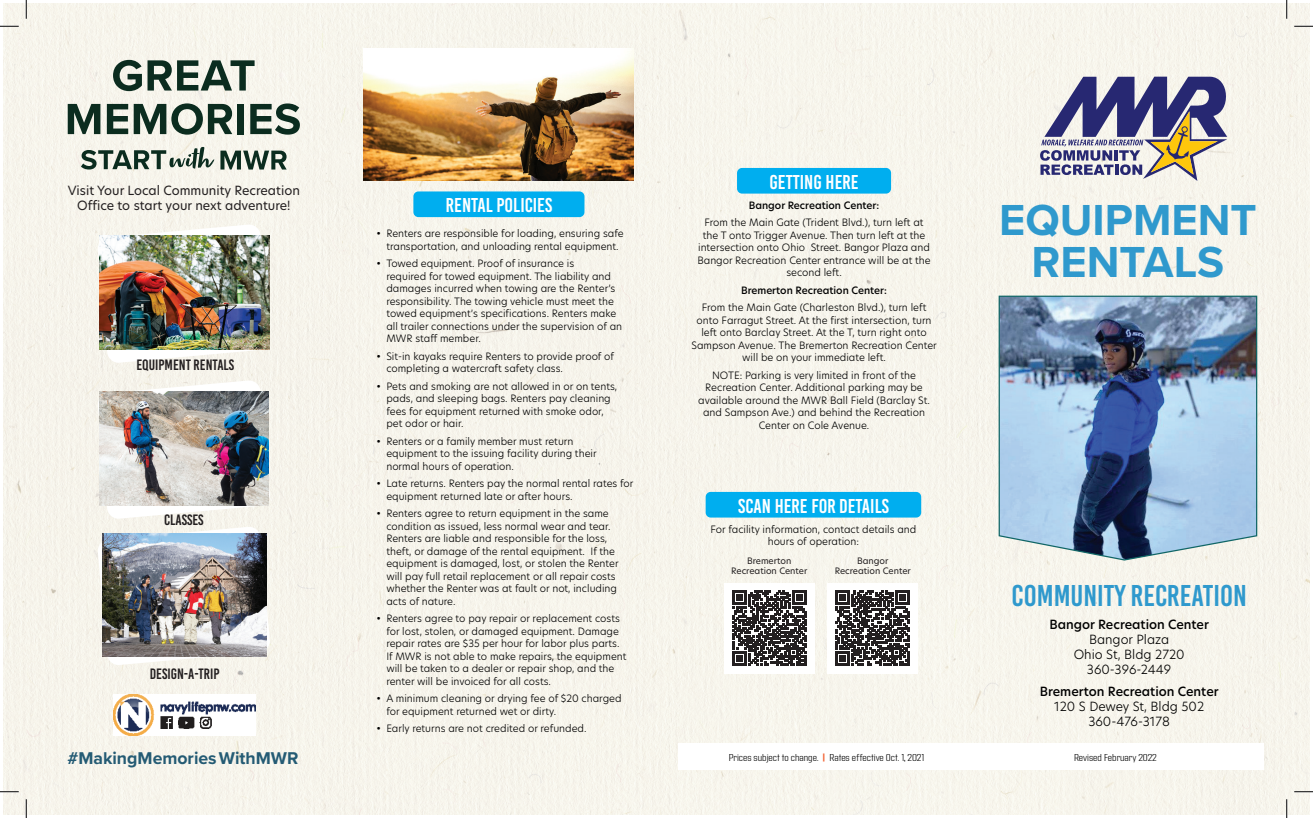
<style>
.page{position:relative;width:1313px;height:818px;background:#fff}
.page>*{position:absolute;margin:0;border:0;box-sizing:border-box;transform-origin:0 0}
.t1{font:700 45px/42.5px "Proxima Nova";color:#2f99cd;text-align:center}
.t2{font:30px "Bebas Kai";color:#2f99cd}
.t3{font:20px "Bebas Kai";color:#fff}
.t4{font:700 17.62px "Proxima Nova";color:#245b74}
.t5{font:15px "Bebas Kai";color:#231f20}
.t6{font:300 12.5px/15px "Hero New";color:#000;text-align:center}
.t7{font:12.5px/15px "Hero New";color:#231f20;text-align:center}
.t8{font:500 12.5px "Hero New";color:#000}
.t9{font:300 10px/12.5px "Hero New";color:#000}
.t10{font:300 10px "Address Sans Pro";color:#000}
.t11{font:500 10px "Hero New";color:#000}
.t12{font:8.75px/10.5px "Hero New";color:#231f20;text-align:center}
.s1{font-weight:700;color:#f26638}
</style>
<div class="page">
<div style="left:4px;top:4px;width:1305px;height:810px;background:#f7f5ec"></div>
<div style="left:705px;top:492px;width:216px;height:25px;background:#00aeef;border-radius:5px"></div>
<div style="left:678px;top:743px;width:585px;height:26px;background:#fff"></div>
<img style="left:364px;top:49px;width:270px;height:132px">
<svg style="left:1040px;top:77px;width:187px;height:104px;background:#9894a7"></svg>
<img style="left:998px;top:295px;width:259px;height:266px">
<svg style="left:113px;top:60px;width:142px;height:31px;background:#829187"></svg>
<svg style="left:68px;top:104px;width:32px;height:30px"></svg>
<svg style="left:107px;top:104px;width:21px;height:30px"></svg>
<svg style="left:134px;top:103px;width:98px;height:32px;background:#7b8b80"></svg>
<div style="left:237px;top:104px;width:7px;height:30px;background:#0b2c1f"></div>
<svg style="left:250px;top:103px;width:50px;height:32px;background:#76877c"></svg>
<svg style="left:81px;top:147px;width:133px;height:22px;background:#a0aaa0"></svg>
<svg style="left:220px;top:151px;width:67px;height:18px"></svg>
<svg style="left:97px;top:224px;width:173px;height:139px"></svg>
<img style="left:100px;top:236px;width:170px;height:113px">
<svg style="left:97px;top:526px;width:173px;height:139px"></svg>
<img style="left:103px;top:533px;width:163px;height:123px">
<svg style="left:97px;top:380px;width:173px;height:139px"></svg>
<img style="left:100px;top:392px;width:169px;height:113px">
<img style="left:113px;top:695px;width:143px;height:40px">
<div style="left:724px;top:583px;width:90px;height:90px;background:#fff"></div>
<svg style="left:732px;top:591px;width:74px;height:74px"></svg>
<div style="left:827px;top:583px;width:90px;height:90px;background:#fff"></div>
<svg style="left:835px;top:591px;width:74px;height:74px"></svg>
<div style="left:737px;top:168px;width:154px;height:25px;background:#00aeef;border-radius:5px"></div>
<div style="left:413px;top:191px;width:171px;height:26px;background:#00aeef;border-radius:5px"></div>
<svg style="left:0;top:25px;width:19px;height:2px"></svg>
<svg style="left:1294px;top:25px;width:18px;height:2px"></svg>
<svg style="left:0;top:790px;width:19px;height:2px"></svg>
<svg style="left:1294px;top:790px;width:18px;height:2px"></svg>
<svg style="left:25px;top:0;width:2px;height:19px"></svg>
<svg style="left:25px;top:799px;width:2px;height:19px"></svg>
<svg style="left:1285px;top:0;width:2px;height:19px"></svg>
<svg style="left:1285px;top:799px;width:2px;height:19px"></svg>
<p class="t7" style="left:68px;top:183px;width:234px">Visit Your Local Community Recreation<br>Office to start your next adventure!</p>
<h3 class="t5" style="left:136px;top:357px;width:99px">EQUIPMENT RENTALS</h3>
<h3 class="t5" style="left:164px;top:511px;width:41px">CLASSES</h3>
<h3 class="t5" style="left:150px;top:665px;width:71px">DESIGN-A-TRIP</h3>
<h3 class="t4" style="left:67px;top:744px;width:232px">#MakingMemoriesWithMWR</h3>
<h3 class="t3" style="left:446px;top:194px;width:108px">RENTAL POLICIES</h3>
<p class="t9" style="left:376px;top:227px;width:249px;text-align:center">• Renters are responsible for loading, ensuring safe transportation, and unloading rental equipment.</p>
<p class="t9" style="left:386px;top:257px;width:237px;text-indent:-10px">• Towed equipment. Proof of insurance is<br>required for towed equipment. The liability and damages incurred when towing are the Renter’s responsibility. The towing vehicle must meet the towed equipment’s specifications. Renters make all trailer connections under the supervision of an MWR staff member.</p>
<p class="t9" style="left:386px;top:349px;width:229px;text-indent:-10px">• Sit-in kayaks require Renters to provide proof of completing a watercraft safety class.</p>
<p class="t9" style="left:386px;top:379px;width:232px;text-indent:-10px">• Pets and smoking are not allowed in or on tents, pads, and sleeping bags. Renters pay cleaning fees for equipment returned with smoke odor, pet odor or hair.</p>
<p class="t9" style="left:386px;top:434px;width:212px;text-indent:-10px">• Renters or a family member must return equipment to the issuing facility during their normal hours of operation.</p>
<p class="t9" style="left:386px;top:477px;width:249px;text-indent:-10px">• Late returns. Renters pay the normal rental rates for equipment returned late or after hours.</p>
<p class="t9" style="left:386px;top:507px;width:234px;text-indent:-10px">• Renters agree to return equipment in the same condition as issued, less normal wear and tear.<br>Renters are liable and responsible for the loss, theft, or damage of the rental equipment. If the equipment is damaged, lost, or stolen the Renter will pay full retail replacement or all repair costs whether the Renter was at fault or not, including acts of nature.</p>
<p class="t9" style="left:386px;top:612px;width:242px;text-indent:-10px">• Renters agree to pay repair or replacement costs for lost, stolen, or damaged equipment. Damage repair rates are $35 per hour for labor plus parts.<br>If MWR is not able to make repairs, the equipment will be taken to a dealer or repair shop, and the renter will be invoiced for all costs.</p>
<p class="t9" style="left:386px;top:692px;width:237px;text-indent:-10px">• A minimum cleaning or drying fee of $20 charged for equipment returned wet or dirty.</p>
<p class="t9" style="left:376px;top:722px;width:212px">• Early returns are not credited or refunded.</p>
<h3 class="t3" style="left:769px;top:171px;width:90px">GETTING HERE</h3>
<p class="t11" style="left:749px;top:198px;width:132px">Bangor Recreation Center:</p>
<p class="t9" style="left:697px;top:216px;width:235px;text-align:center">From the Main Gate (Trident Blvd.), turn left at the T onto Trigger Avenue. Then turn left at the intersection onto Ohio Street. Bangor Plaza and Bangor Recreation Center entrance will be at the second left.</p>
<p class="t11" style="left:741px;top:283px;width:147px">Bremerton Recreation Center:</p>
<p class="t9" style="left:691px;top:301px;width:247px;text-align:center">From the Main Gate (Charleston Blvd.), turn left onto Farragut Street. At the first intersection, turn left onto Barclay Street. At the T, turn right onto Sampson Avenue. The Bremerton Recreation Center will be on your immediate left.</p>
<p class="t9" style="left:698px;top:368px;width:233px;text-align:center">NOTE: Parking is very limited in front of the Recreation Center. Additional parking may be available around the MWR Ball Field (Barclay St. and Sampson Ave.) and behind the Recreation Center on Cole Avenue.</p>
<h3 class="t3" style="left:738px;top:495px;width:152px">SCAN HERE FOR DETAILS</h3>
<p class="t9" style="left:710px;top:522px;width:207px;text-align:center">For facility information, contact details and hours of operation:</p>
<p class="t12" style="left:731px;top:555px;width:78px">Bremerton<br>Recreation Center</p>
<p class="t12" style="left:834px;top:555px;width:78px">Bangor<br>Recreation Center</p>
<h1 class="t1" style="left:999px;top:197px;width:259px">EQUIPMENT<br>RENTALS</h1>
<h2 class="t2" style="left:1011px;top:580px;width:237px">COMMUNITY RECREATION</h2>
<p class="t8" style="left:1049px;top:615px;width:161px">Bangor Recreation Center</p>
<p class="t6" style="left:1073px;top:631px;width:112px">Bangor Plaza<br>Ohio St, Bldg 2720<br>360-396-2449</p>
<p class="t8" style="left:1039px;top:683px;width:180px">Bremerton Recreation Center</p>
<p class="t6" style="left:1054px;top:699px;width:151px">120 S Dewey St, Bldg 502<br>360-476-3178</p>
<p class="t10" style="left:729px;top:751px;width:197px">Prices subject to change. <span class="s1">|</span> Rates effective Oct. 1, 2021</p>
<p class="t10" style="left:1074px;top:751px;width:84px">Revised February 2022</p>
</div>
